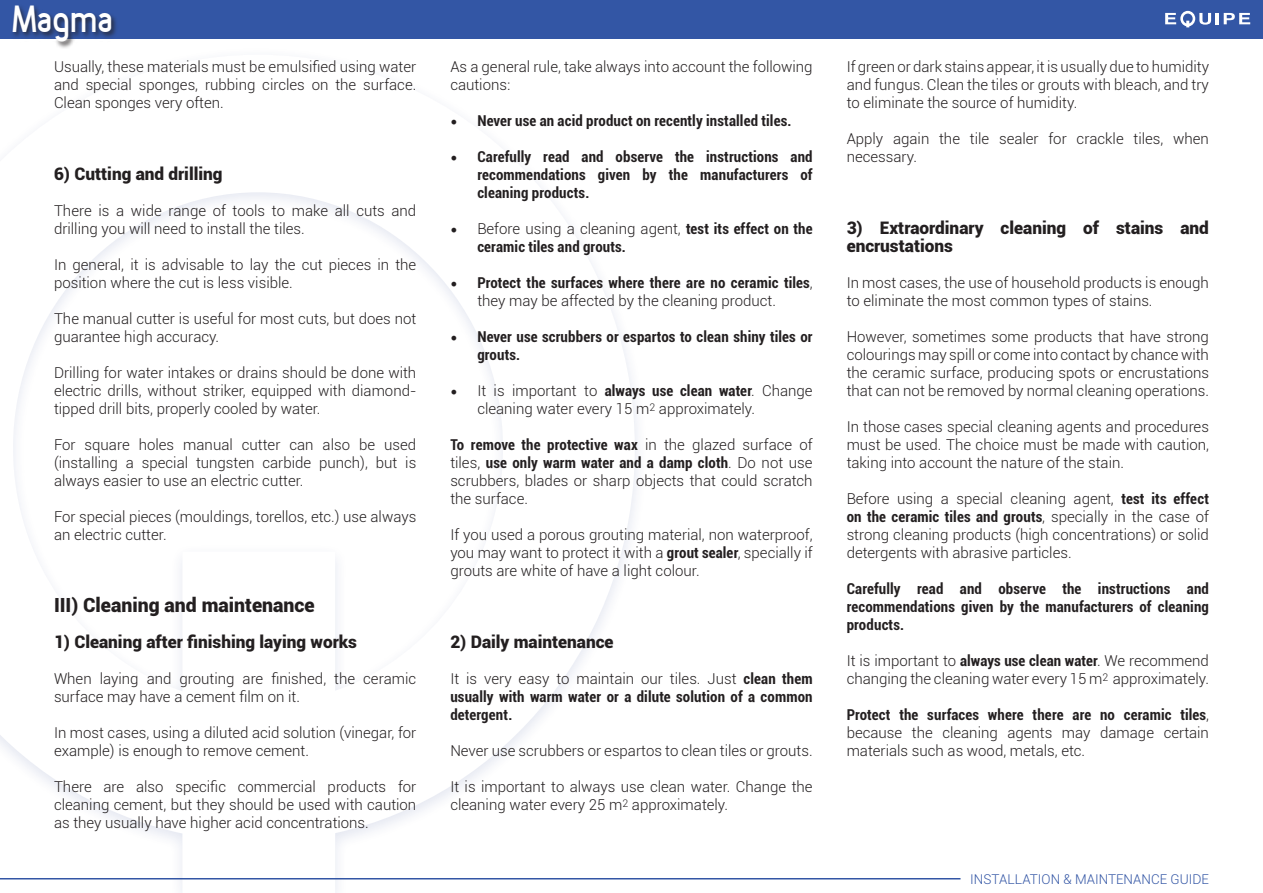
<style>
.page{position:relative;width:1263px;height:893px;background:#fff}
.page>*{position:absolute;margin:0;border:0;box-sizing:border-box;transform-origin:0 0}
.t1{font:36px "Fineness Pro Black Cond";color:#fff}
.t2{font:900 19.5px "Roboto";color:#231f20}
.t3{font:900 17.25px/18px "Roboto";color:#231f20}
.t4{font:300 15px/18px "Roboto";color:#231f20}
.t5{font:700 condensed 15px/18px "Roboto";letter-spacing:.01em;color:#231f20;text-align:justify}
.t6{font:300 13.5px "Roboto";color:#3356a5}
.s1{font-family:"Minion Pro";font-weight:400;font-stretch:normal;font-size:18px}
.s2{font-weight:300;font-stretch:normal}
.s3{font-family:"Minion Pro";font-weight:400;font-size:18px}
.s4{font-weight:700;font-stretch:condensed}
</style>
<div class="page">
<div style="left:0;top:0;width:1263px;height:38px;background:#3356a5"></div>
<svg style="left:1165px;top:11px;width:85px;height:16px"></svg>
<div style="left:11px;top:4px;width:108px;height:45px;background:#231f20;opacity:.75"></div>
<div style="left:0;top:45px;width:649px;height:848px;background:#fff"></div>
<svg style="left:0;top:192px;width:635px;height:699px"></svg>
<hr style="left:0;top:878px;width:960px;height:1px;background:#3356a5">
<h1 class="t1" style="left:13px;top:-4px;width:103px">Magma</h1>
<p class="t4" style="left:54px;top:57px;width:364px;text-align:justify">Usually, these materials must be emulsified using water and special sponges, rubbing circles on the surface.<br>Clean sponges very often.</p>
<p class="t3" style="left:54px;top:164px;width:170px">6) Cutting and drilling</p>
<p class="t4" style="left:54px;top:201px;width:364px">There is a wide range of tools to make all cuts and drilling you will need to install the tiles.</p>
<p class="t4" style="left:54px;top:255px;width:364px">In general, it is advisable to lay the cut pieces in the position where the cut is less visible.</p>
<p class="t4" style="left:54px;top:309px;width:364px">The manual cutter is useful for most cuts, but does not guarantee high accuracy.</p>
<p class="t4" style="left:54px;top:363px;width:364px;text-align:justify">Drilling for water intakes or drains should be done with electric drills, without striker, equipped with diamond&shy;tipped drill bits, properly cooled by water.</p>
<p class="t4" style="left:54px;top:435px;width:364px;text-align:justify">For square holes manual cutter can also be used (installing a special tungsten carbide punch), but is always easier to use an electric cutter.</p>
<p class="t4" style="left:54px;top:507px;width:364px">For special pieces (mouldings, torellos, etc.) use always an electric cutter.</p>
<p class="t2" style="left:54px;top:591px;width:262px">III) Cleaning and maintenance</p>
<p class="t3" style="left:54px;top:632px;width:305px">1) Cleaning after finishing laying works</p>
<p class="t4" style="left:54px;top:669px;width:364px">When laying and grouting are finished, the ceramic surface may have a cement film on it.</p>
<p class="t4" style="left:54px;top:723px;width:364px">In most cases, using a diluted acid solution (vinegar, for example) is enough to remove cement.</p>
<p class="t4" style="left:54px;top:777px;width:364px;text-align:justify">There are also specific commercial products for cleaning cement, but they should be used with caution as they usually have higher acid concentrations.</p>
<p class="t4" style="left:450px;top:57px;width:364px">As a general rule, take always into account the following cautions:</p>
<p class="t5" style="left:450px;top:111px;width:343px"><span class="s1">•</span> Never use an acid product on recently installed tiles.</p>
<p class="t5" style="left:477px;top:147px;width:337px;text-indent:-27px"><span class="s1">•</span> Carefully read and observe the instructions and recommendations given by the manufacturers of cleaning products.</p>
<p class="t5" style="left:477px;top:219px;width:337px;text-indent:-27px"><span class="s1">•</span> <span class="s2">Before using a cleaning agent,</span> test its effect on the ceramic tiles and grouts.</p>
<p class="t5" style="left:477px;top:273px;width:337px;text-indent:-27px"><span class="s1">•</span> Protect the surfaces where there are no ceramic tiles<span class="s2">, they may be affected by the cleaning product.</span></p>
<p class="t5" style="left:477px;top:327px;width:337px;text-indent:-27px"><span class="s1">•</span> Never use scrubbers or espartos to clean shiny tiles or grouts.</p>
<p class="t4" style="left:477px;top:381px;width:337px;text-indent:-27px"><span class="s3">•</span> It is important to <span class="s4">always use clean water</span>. Change cleaning water every 15 m<sup>2</sup> approximately.</p>
<p class="t4" style="left:450px;top:435px;width:364px;text-align:justify"><span class="s4">To remove the protective wax</span> in the glazed surface of tiles, <span class="s4">use only warm water and a damp cloth</span>. Do not use scrubbers, blades or sharp objects that could scratch the surface.</p>
<p class="t4" style="left:450px;top:525px;width:364px;text-align:justify">If you used a porous grouting material, non waterproof, you may want to protect it with a <span class="s4">grout sealer</span>, specially if grouts are white of have a light colour.</p>
<p class="t3" style="left:450px;top:632px;width:165px">2) Daily maintenance</p>
<p class="t5" style="left:450px;top:669px;width:364px"><span class="s2">It is very easy to maintain our tiles. Just</span> clean them usually with warm water or a dilute solution of a common detergent.</p>
<p class="t4" style="left:450px;top:741px;width:364px">Never use scrubbers or espartos to clean tiles or grouts.</p>
<p class="t4" style="left:450px;top:777px;width:364px">It is important to always use clean water. Change the cleaning water every 25 m<sup>2</sup> approximately.</p>
<p class="t4" style="left:847px;top:57px;width:364px;text-align:justify">If green or dark stains appear, it is usually due to humidity and fungus. Clean the tiles or grouts with bleach, and try to eliminate the source of humidity.</p>
<p class="t4" style="left:847px;top:129px;width:364px">Apply again the tile sealer for crackle tiles, when necessary.</p>
<p class="t3" style="left:847px;top:218px;width:364px">3) Extraordinary cleaning of stains and encrustations</p>
<p class="t4" style="left:847px;top:273px;width:364px">In most cases, the use of household products is enough to eliminate the most common types of stains.</p>
<p class="t4" style="left:847px;top:327px;width:364px;text-align:justify">However, sometimes some products that have strong colourings may spill or come into contact by chance with the ceramic surface, producing spots or encrustations that can not be removed by normal cleaning operations.</p>
<p class="t4" style="left:847px;top:417px;width:364px;text-align:justify">In those cases special cleaning agents and procedures must be used. The choice must be made with caution, taking into account the nature of the stain.</p>
<p class="t4" style="left:847px;top:489px;width:364px;text-align:justify">Before using a special cleaning agent, <span class="s4">test its effect on the ceramic tiles and grouts</span>, specially in the case of strong cleaning products (high concentrations) or solid detergents with abrasive particles.</p>
<p class="t5" style="left:847px;top:579px;width:364px">Carefully read and observe the instructions and recommendations given by the manufacturers of cleaning products.</p>
<p class="t4" style="left:847px;top:651px;width:364px">It is important to <span class="s4">always use clean water</span>. We recommend changing the cleaning water every 15 m<sup>2</sup> approximately.</p>
<p class="t4" style="left:847px;top:705px;width:364px;text-align:justify"><span class="s4">Protect the surfaces where there are no ceramic tiles</span>, because the cleaning agents may damage certain materials such as wood, metals, etc.</p>
<p class="t6" style="left:970px;top:870px;width:240px">INSTALLATION &amp; MAINTENANCE GUIDE</p>
</div>
